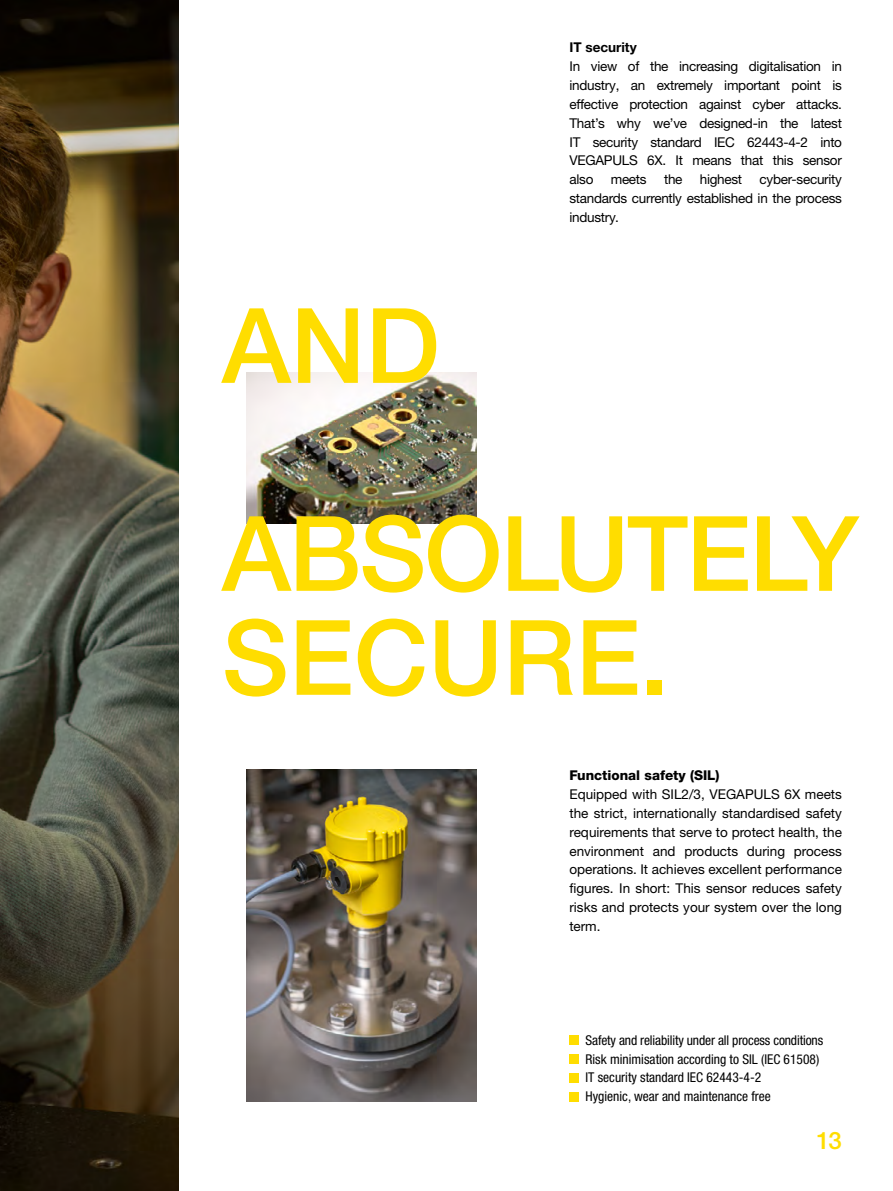
<style>
.page{position:relative;width:893px;height:1191px;background:#fff}
.page>*{position:absolute;margin:0;border:0;box-sizing:border-box;transform-origin:0 0}
.t1{font:500 104.25px/207.9px "Helvetica Neue LTW1 G";letter-spacing:-.02em;color:#fd0}
.t2{font:500 24px "Helvetica Neue LTW1 G";color:#fd0}
.t3{font:13.5px/18.9px "Helvetica Neue LTW1 G";letter-spacing:-.02em;color:#000;text-align:justify}
.t4{font:condensed 13.5px/18.9px "Helvetica Neue LTW1 G";color:#000}
.t5{font:800 13.5px "Helvetica Neue LTW1 G";color:#000}
.t6{font:700 13.5px "Helvetica Neue LTW1 G";color:#000}
</style>
<div class="page">
<img style="left:247px;top:373px;width:229px;height:151px">
<img style="left:0;top:0;width:179px;height:1191px">
<img style="left:247px;top:770px;width:229px;height:331px">
<div style="left:569px;top:1035px;width:10px;height:9px;background:#fd0"></div>
<div style="left:569px;top:1054px;width:10px;height:9px;background:#fd0"></div>
<div style="left:569px;top:1073px;width:10px;height:9px;background:#fd0"></div>
<div style="left:569px;top:1091px;width:10px;height:10px;background:#fd0"></div>
<p class="t6" style="left:569px;top:39px;width:69px">IT security</p>
<p class="t3" style="left:569px;top:57px;width:274px">In view of the increasing digitalisation in industry, an extremely important point is effective protection against cyber attacks.<br>That’s why we’ve designed-in the latest IT security standard IEC 62443-4-2 into VEGAPULS 6X. It means that this sensor also</p>
<p class="t3" style="left:569px;top:170px;width:274px;text-indent:190px">cyber-security standards currently established in the process industry.</p>
<p class="t3" style="left:611px;top:170px;width:37px">meets</p>
<p class="t3" style="left:664px;top:170px;width:20px">the</p>
<p class="t3" style="left:700px;top:170px;width:44px">highest</p>
<h1 class="t1" style="left:222px;top:242px;width:638px">AND<br>ABSOLUTELY</h1>
<h1 class="t1" style="left:222px;top:554px;width:449px">SECURE.</h1>
<p class="t5" style="left:569px;top:767px;width:152px">Functional safety (SIL)</p>
<p class="t3" style="left:569px;top:784px;width:274px">Equipped with SIL2/3, VEGAPULS 6X meets the strict, internationally standardised safety requirements that serve to protect health, the environment and products during process operations. It achieves excellent performance figures. In short: This sensor reduces safety risks and protects your system over the long term.</p>
<p class="t4" style="left:586px;top:1030px;width:239px">Safety and reliability under all process conditions Risk minimisation according to SIL (IEC 61508)<br>IT security standard IEC 62443-4-2<br>Hygienic, wear and maintenance free</p>
<h2 class="t2" style="left:816px;top:1125px;width:27px">13</h2>
</div>
